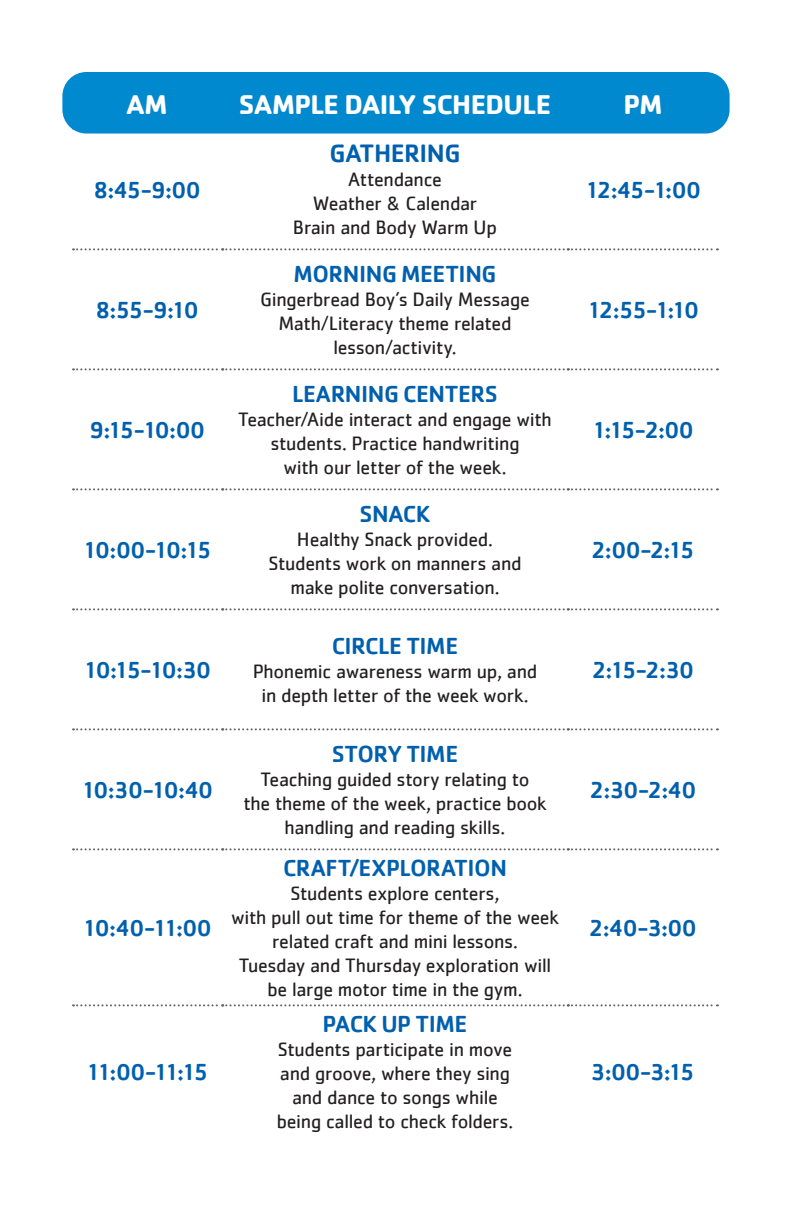
<style>
.page{position:relative;width:792px;height:1224px;background:#fff}
.page>*{position:absolute;margin:0;border:0;box-sizing:border-box;transform-origin:0 0}
.t1{font:700 28px "Cachet";letter-spacing:-.02em;color:#fff}
.t2{font:500 26px "Cachet";letter-spacing:-.02em;color:#0160ae}
.t3{font:500 24px "Cachet";letter-spacing:-.025em;color:#0160ae}
.t4{font:20px/24px "Cachet";letter-spacing:-.015em;color:#231f20;text-align:center}
</style>
<div class="page">
<div style="left:62px;top:72px;width:668px;height:62px;background:#0089cf;border-radius:24px"></div>
<svg style="left:73px;top:248px;width:645px;height:2px"></svg>
<svg style="left:73px;top:368px;width:645px;height:2px"></svg>
<svg style="left:73px;top:488px;width:645px;height:2px"></svg>
<svg style="left:73px;top:608px;width:645px;height:2px"></svg>
<svg style="left:73px;top:728px;width:645px;height:2px"></svg>
<svg style="left:73px;top:848px;width:645px;height:2px"></svg>
<svg style="left:73px;top:1004px;width:645px;height:2px"></svg>
<p class="t1" style="left:127px;top:87px;width:42px">AM</p>
<p class="t1" style="left:239px;top:87px;width:314px">SAMPLE DAILY SCHEDULE</p>
<p class="t1" style="left:623px;top:87px;width:40px">PM</p>
<p class="t3" style="left:93px;top:175px;width:109px">8:45-9:00</p>
<p class="t3" style="left:95px;top:295px;width:105px">8:55-9:10</p>
<p class="t3" style="left:89px;top:415px;width:117px">9:15-10:00</p>
<p class="t3" style="left:83px;top:535px;width:130px">10:00-10:15</p>
<p class="t3" style="left:83px;top:655px;width:129px">10:15-10:30</p>
<p class="t3" style="left:81px;top:775px;width:134px">10:30-10:40</p>
<p class="t3" style="left:82px;top:913px;width:131px">10:40-11:00</p>
<p class="t3" style="left:86px;top:1057px;width:124px">11:00-11:15</p>
<p class="t2" style="left:329px;top:138px;width:133px">GATHERING</p>
<p class="t4" style="left:348px;top:167px;width:95px">Attendance</p>
<p class="t4" style="left:313px;top:191px;width:166px">Weather &amp; Calendar</p>
<p class="t4" style="left:293px;top:215px;width:206px">Brain and Body Warm Up</p>
<p class="t3" style="left:294px;top:259px;width:204px">MORNING MEETING</p>
<p class="t4" style="left:260px;top:287px;width:271px">Gingerbread Boy’s Daily Message</p>
<p class="t4" style="left:278px;top:311px;width:235px">Math/Literacy theme related lesson/activity.</p>
<p class="t3" style="left:585px;top:175px;width:118px">12:45-1:00</p>
<p class="t3" style="left:587px;top:295px;width:114px">12:55-1:10</p>
<p class="t3" style="left:292px;top:379px;width:207px">LEARNING CENTERS</p>
<p class="t4" style="left:238px;top:407px;width:315px">Teacher/Aide interact and engage with students. Practice handwriting<br>with our letter of the week.</p>
<p class="t3" style="left:592px;top:415px;width:103px">1:15-2:00</p>
<p class="t3" style="left:360px;top:499px;width:72px">SNACK</p>
<p class="t4" style="left:268px;top:527px;width:255px">Healthy Snack provided.<br>Students work on manners and make polite conversation.</p>
<p class="t3" style="left:591px;top:535px;width:105px">2:00-2:15</p>
<p class="t3" style="left:332px;top:631px;width:128px">CIRCLE TIME</p>
<p class="t4" style="left:253px;top:659px;width:286px">Phonemic awareness warm up, and in depth letter of the week work.</p>
<p class="t3" style="left:592px;top:655px;width:104px">2:15-2:30</p>
<p class="t3" style="left:332px;top:739px;width:128px">STORY TIME</p>
<p class="t4" style="left:260px;top:767px;width:270px">Teaching guided story relating to</p>
<p class="t4" style="left:243px;top:791px;width:305px">the theme of the week, practice book handling and reading skills.</p>
<p class="t3" style="left:283px;top:853px;width:225px">CRAFT/EXPLORATION</p>
<p class="t4" style="left:231px;top:881px;width:329px">Students explore centers,<br>with pull out time for theme of the week related craft and mini lessons.<br>Tuesday and Thursday exploration will be large motor time in the gym.</p>
<p class="t3" style="left:323px;top:1009px;width:146px">PACK UP TIME</p>
<p class="t4" style="left:277px;top:1037px;width:238px">Students participate in move and groove, where they sing and dance to songs while being called to check folders.</p>
<p class="t3" style="left:590px;top:775px;width:108px">2:30-2:40</p>
<p class="t3" style="left:589px;top:913px;width:109px">2:40-3:00</p>
<p class="t3" style="left:591px;top:1057px;width:105px">3:00-3:15</p>
</div>
